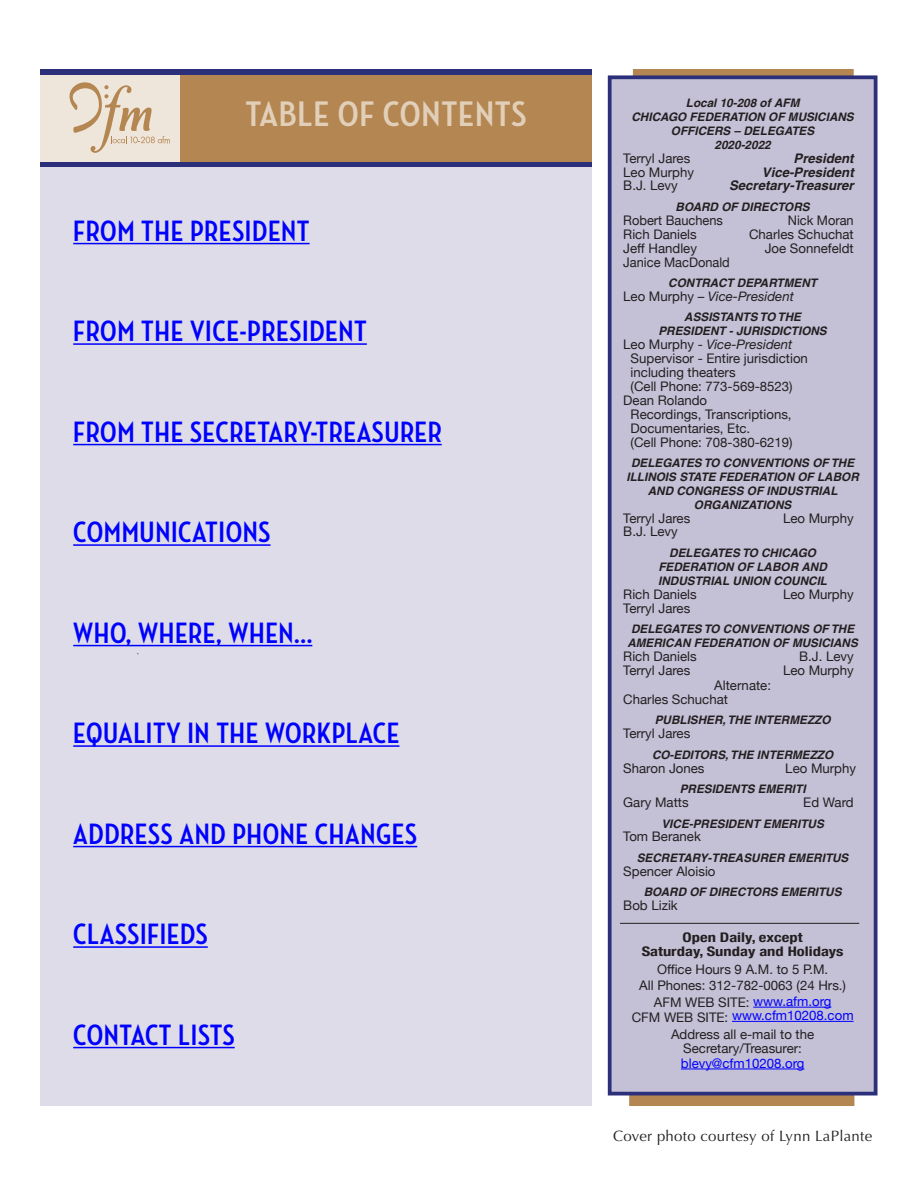
<style>
.page{position:relative;width:918px;height:1188px;background:#fff}
.page>*{position:absolute;margin:0;border:0;box-sizing:border-box;transform-origin:0 0}
.t1{font:700 36.15px "Neutraface Condensed";letter-spacing:.02em;color:#e2cfb9;scale:1.05 1}
.t2{font:700 30px "Neutraface Condensed";letter-spacing:.02em;color:#00f}
.t3{font:15px "Optima";letter-spacing:.02em;color:#231f20}
.t4{font:13.2px/14px "Helvetica Neue";color:#231f20;text-align:center}
.t5{font:13.2px/12.8px "Helvetica Neue";color:#00f;text-align:center}
.t6{font:italic 13.2px "Helvetica Neue";color:#231f20}
.t7{font:italic 700 13.2px "Helvetica";color:#231f20}
.t8{font:700 condensed 13.2px/14.2px "Helvetica Neue";color:#231f20;text-align:center;scale:1.25 1}
.t9{font:italic 700 11.7px/14px "Helvetica";color:#231f20;text-align:center}
.s1{font-style:normal}
.s2{color:#231f20}
</style>
<div class="page">
<div style="left:40px;top:167px;width:552px;height:939px;background:#dedce8"></div>
<hr style="left:73px;top:243px;width:237px;height:1px;background:#00f">
<hr style="left:73px;top:343px;width:294px;height:2px;background:#00f">
<hr style="left:73px;top:444px;width:369px;height:1px;background:#00f">
<hr style="left:73px;top:544px;width:198px;height:2px;background:#00f">
<hr style="left:73px;top:645px;width:239px;height:1px;background:#00f">
<hr style="left:73px;top:745px;width:327px;height:2px;background:#00f">
<hr style="left:73px;top:846px;width:344px;height:1px;background:#00f">
<hr style="left:73px;top:946px;width:135px;height:2px;background:#00f">
<hr style="left:73px;top:1047px;width:162px;height:1px;background:#00f">
<div style="left:610px;top:77px;width:266px;height:1017px;background:#c4c0d6"></div>
<hr style="left:753px;top:1007px;width:78px;height:1px;background:#00f">
<hr style="left:732px;top:1021px;width:122px;height:1px;background:#00f">
<hr style="left:681px;top:1069px;width:123px;height:1px;background:#00f">
<div style="left:608px;top:75px;width:270px;height:1020px;border:4px solid #2c2f79"></div>
<hr style="left:620px;top:923px;width:239px;height:1px;background:#231f20">
<div style="left:40px;top:161px;width:552px;height:6px;background:#2c2f79"></div>
<div style="left:40px;top:74px;width:156px;height:87px;background:#efe6db"></div>
<div style="left:180px;top:73px;width:412px;height:88px;background:#b48651"></div>
<svg style="left:69px;top:82px;width:101px;height:71px"></svg>
<div style="left:41px;top:69px;width:551px;height:5px;background:#2c2f79"></div>
<h1 class="t1" style="left:245px;top:94px;width:269px">TABLE OF CONTENTS</h1>
<h2 class="t2" style="left:73px;top:214px;width:238px">FROM THE PRESIDENT</h2>
<h2 class="t2" style="left:73px;top:314px;width:295px">FROM THE VICE-PRESIDENT</h2>
<h2 class="t2" style="left:73px;top:415px;width:370px">FROM THE SECRETARY-TREASURER</h2>
<h2 class="t2" style="left:73px;top:515px;width:199px">COMMUNICATIONS</h2>
<h2 class="t2" style="left:73px;top:616px;width:241px">WHO, WHERE, WHEN...</h2>
<h2 class="t2" style="left:73px;top:716px;width:328px">EQUALITY IN THE WORKPLACE</h2>
<h2 class="t2" style="left:73px;top:817px;width:346px">ADDRESS AND PHONE CHANGES</h2>
<h2 class="t2" style="left:73px;top:917px;width:136px">CLASSIFIEDS</h2>
<h2 class="t2" style="left:73px;top:1018px;width:163px">CONTACT LISTS</h2>
<p class="t9" style="left:631px;top:96px;width:224px">Local 10-208 of AFM<br>CHICAGO FEDERATION OF MUSICIANS<br>OFFICERS – DELEGATES<br>2020-2022</p>
<p class="t4" style="left:623px;top:152px;width:69px">Terryl Jares</p>
<p class="t7" style="left:794px;top:150px;width:62px">President</p>
<p class="t4" style="left:623px;top:166px;width:72px">Leo Murphy</p>
<p class="t7" style="left:762px;top:164px;width:93px">Vice-President</p>
<p class="t4" style="left:623px;top:180px;width:56px">B.J. Levy</p>
<p class="t7" style="left:729px;top:178px;width:126px">Secretary-Treasurer</p>
<p class="t9" style="left:676px;top:200px;width:135px">BOARD OF DIRECTORS</p>
<p class="t4" style="left:623px;top:214px;width:101px">Robert Bauchens</p>
<p class="t4" style="left:788px;top:214px;width:67px">Nick Moran</p>
<p class="t4" style="left:623px;top:228px;width:75px">Rich Daniels</p>
<p class="t4" style="left:749px;top:228px;width:106px">Charles Schuchat</p>
<p class="t4" style="left:623px;top:242px;width:75px">Jeff Handley</p>
<p class="t4" style="left:765px;top:242px;width:91px">Joe Sonnefeldt</p>
<p class="t4" style="left:623px;top:256px;width:108px">Janice MacDonald</p>
<p class="t9" style="left:668px;top:276px;width:150px">CONTRACT DEPARTMENT</p>
<p class="t6" style="left:623px;top:288px;width:172px"><span class="s1">Leo Murphy –</span> Vice-President</p>
<p class="t9" style="left:658px;top:310px;width:170px">ASSISTANTS TO THE<br>PRESIDENT - JURISDICTIONS</p>
<p class="t6" style="left:623px;top:337px;width:171px"><span class="s1">Leo Murphy -</span> Vice-President</p>
<p class="t4" style="left:631px;top:352px;width:179px">Supervisor - Entire jurisdiction</p>
<p class="t4" style="left:631px;top:366px;width:106px">including theaters</p>
<p class="t4" style="left:631px;top:380px;width:164px">(Cell Phone: 773-569-8523)</p>
<p class="t4" style="left:623px;top:394px;width:85px">Dean Rolando</p>
<p class="t4" style="left:631px;top:408px;width:162px">Recordings, Transcriptions,</p>
<p class="t4" style="left:631px;top:422px;width:121px">Documentaries, Etc.</p>
<p class="t4" style="left:631px;top:436px;width:164px">(Cell Phone: 708-380-6219)</p>
<p class="t9" style="left:626px;top:456px;width:234px">DELEGATES TO CONVENTIONS OF THE<br>ILLINOIS STATE FEDERATION OF LABOR<br>AND CONGRESS OF INDUSTRIAL<br>ORGANIZATIONS</p>
<p class="t4" style="left:623px;top:512px;width:69px">Terryl Jares</p>
<p class="t4" style="left:783px;top:512px;width:72px">Leo Murphy</p>
<p class="t4" style="left:623px;top:526px;width:56px">B.J. Levy</p>
<p class="t9" style="left:658px;top:546px;width:170px">DELEGATES TO CHICAGO<br>FEDERATION OF LABOR AND<br>INDUSTRIAL UNION COUNCIL</p>
<p class="t4" style="left:623px;top:588px;width:75px">Rich Daniels</p>
<p class="t4" style="left:783px;top:588px;width:72px">Leo Murphy</p>
<p class="t4" style="left:623px;top:602px;width:69px">Terryl Jares</p>
<p class="t9" style="left:627px;top:622px;width:232px">DELEGATES TO CONVENTIONS OF THE<br>AMERICAN FEDERATION OF MUSICIANS</p>
<p class="t4" style="left:623px;top:650px;width:75px">Rich Daniels</p>
<p class="t4" style="left:799px;top:650px;width:56px">B.J. Levy</p>
<p class="t4" style="left:623px;top:664px;width:69px">Terryl Jares</p>
<p class="t4" style="left:783px;top:664px;width:72px">Leo Murphy</p>
<p class="t4" style="left:623px;top:679px;width:149px;text-align:left;text-indent:91px">Alternate:<br>Charles Schuchat</p>
<p class="t9" style="left:655px;top:713px;width:177px">PUBLISHER, THE INTERMEZZO</p>
<p class="t4" style="left:623px;top:727px;width:69px">Terryl Jares</p>
<p class="t9" style="left:652px;top:748px;width:183px">CO-EDITORS, THE INTERMEZZO</p>
<p class="t4" style="left:623px;top:762px;width:83px">Sharon Jones</p>
<p class="t4" style="left:785px;top:762px;width:72px">Leo Murphy</p>
<p class="t9" style="left:680px;top:782px;width:127px">PRESIDENTS EMERITI</p>
<p class="t4" style="left:623px;top:796px;width:67px">Gary Matts</p>
<p class="t4" style="left:803px;top:796px;width:52px">Ed Ward</p>
<p class="t9" style="left:661px;top:816px;width:164px">VICE-PRESIDENT EMERITUS</p>
<p class="t4" style="left:623px;top:831px;width:79px">Tom Beranek</p>
<p class="t9" style="left:637px;top:851px;width:213px">SECRETARY-TREASURER EMERITUS</p>
<p class="t4" style="left:623px;top:865px;width:94px">Spencer Aloisio</p>
<p class="t9" style="left:644px;top:885px;width:199px">BOARD OF DIRECTORS EMERITUS</p>
<p class="t4" style="left:623px;top:899px;width:56px">Bob Lizik</p>
<p class="t8" style="left:642px;top:929px;width:163px">Open Daily, except<br>Saturday, Sunday and Holidays</p>
<p class="t4" style="left:639px;top:962px;width:208px;line-height:16.2px">Office Hours 9 A.M. to 5 P.M.<br>All Phones: 312-782-0063 (24 Hrs.)</p>
<p class="t5" style="left:632px;top:997px;width:223px"><span class="s2">AFM WEB SITE:</span> www.afm.org<br><span class="s2">CFM WEB SITE:</span> www.cfm10208.com</p>
<p class="t4" style="left:671px;top:1028px;width:145px">Address all e-mail to the<br>Secretary/Treasurer:</p>
<p class="t5" style="left:681px;top:1057px;width:125px">blevy@cfm10208.org</p>
<p class="t3" style="left:613px;top:1127px;width:261px">Cover photo courtesy of Lynn LaPlante</p>
</div>
